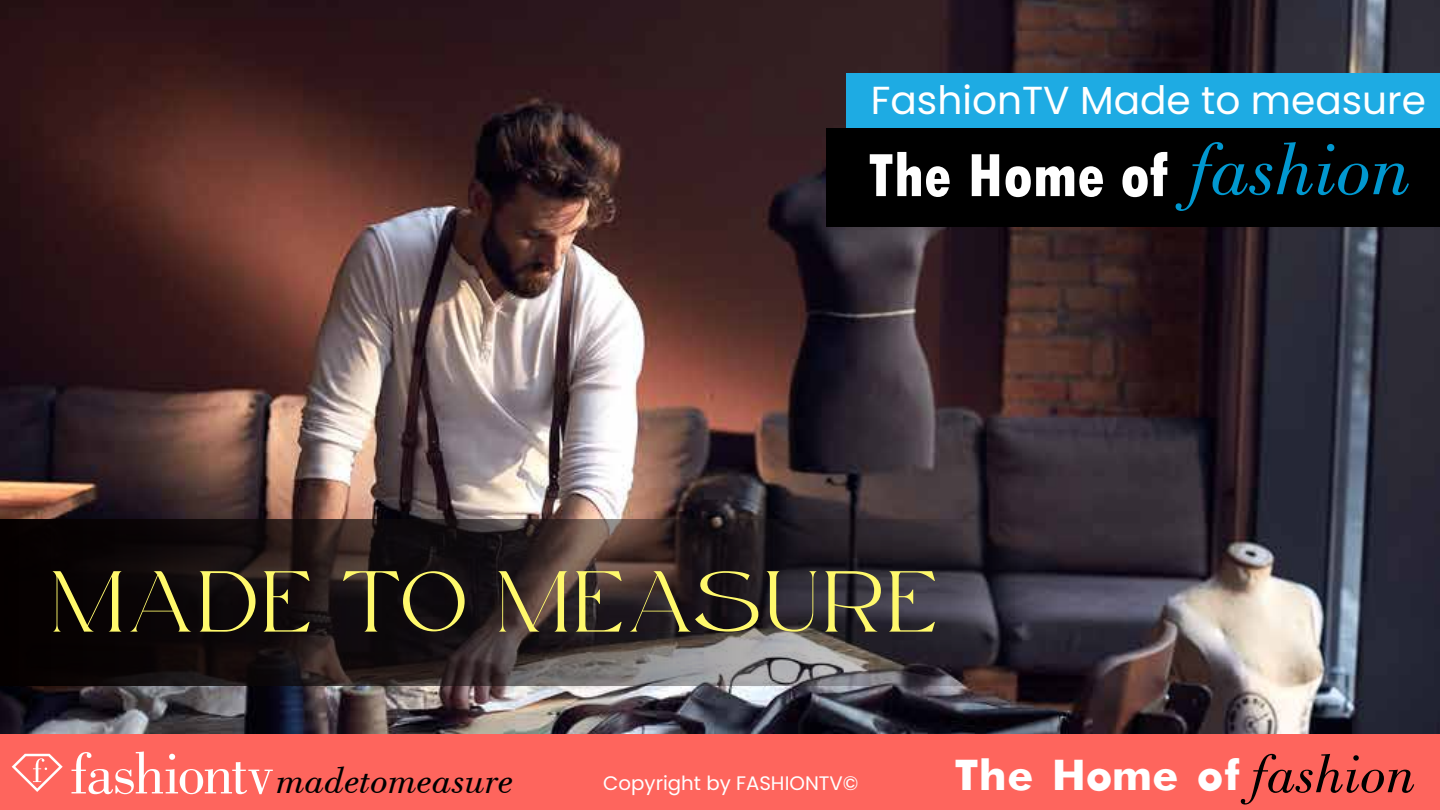
<style>
.page{position:relative;width:1440px;height:810px;background:#fff}
.page>*{position:absolute;margin:0;border:0;box-sizing:border-box;transform-origin:0 0}
.t1{font:86.32px "Beauty Swing Personal Use";letter-spacing:.06em;color:#fff96c}
.t2{font:800 condensed 64.2px "Tw Cen";color:#fff}
.t3{font:700 47.17px "Futura";color:#fff}
.t4{font:italic 39.53px "Bodoni BT";color:#000}
.t5{font:39.08px "Poppins";color:#fff}
.t6{font:19.5px "Poppins";color:#fff}
.s1{font-family:"Bodoni BT";font-weight:400;font-style:italic;font-stretch:normal;font-size:78.75px;color:#0198d0}
.s2{font-family:"Bodoni BT";font-weight:400;font-style:italic;font-size:57.9px;color:#000}
</style>
<div class="page">
<img style="left:0;top:0;width:1440px;height:734px">
<div style="left:0;top:734px;width:1440px;height:76px;background:#fe655d"></div>
<svg style="left:12px;top:754px;width:51px;height:38px"></svg>
<svg style="left:72px;top:751px;width:201px;height:43px"></svg>
<div style="left:826px;top:128px;width:614px;height:98px;background:#000"></div>
<svg style="left:0;top:520px;width:1015px;height:165px;background:#2a2326"></svg>
<div style="left:846px;top:73px;width:594px;height:55px;background:#1eabe3"></div>
<p class="t5" style="left:871px;top:77px;width:557px">FashionTV Made to measure</p>
<h2 class="t2" style="left:868px;top:137px;width:545px">The Home of <span class="s1">fashion</span></h2>
<h1 class="t1" style="left:51px;top:551px;width:887px">MADE TO MEASURE</h1>
<p class="t4" style="left:277px;top:756px;width:239px">madetomeasure</p>
<p class="t6" style="left:603px;top:772px;width:257px">Copyright by FASHIONTV©</p>
<p class="t3" style="left:952px;top:752px;width:466px">The Home of <span class="s2">fashion</span></p>
</div>
